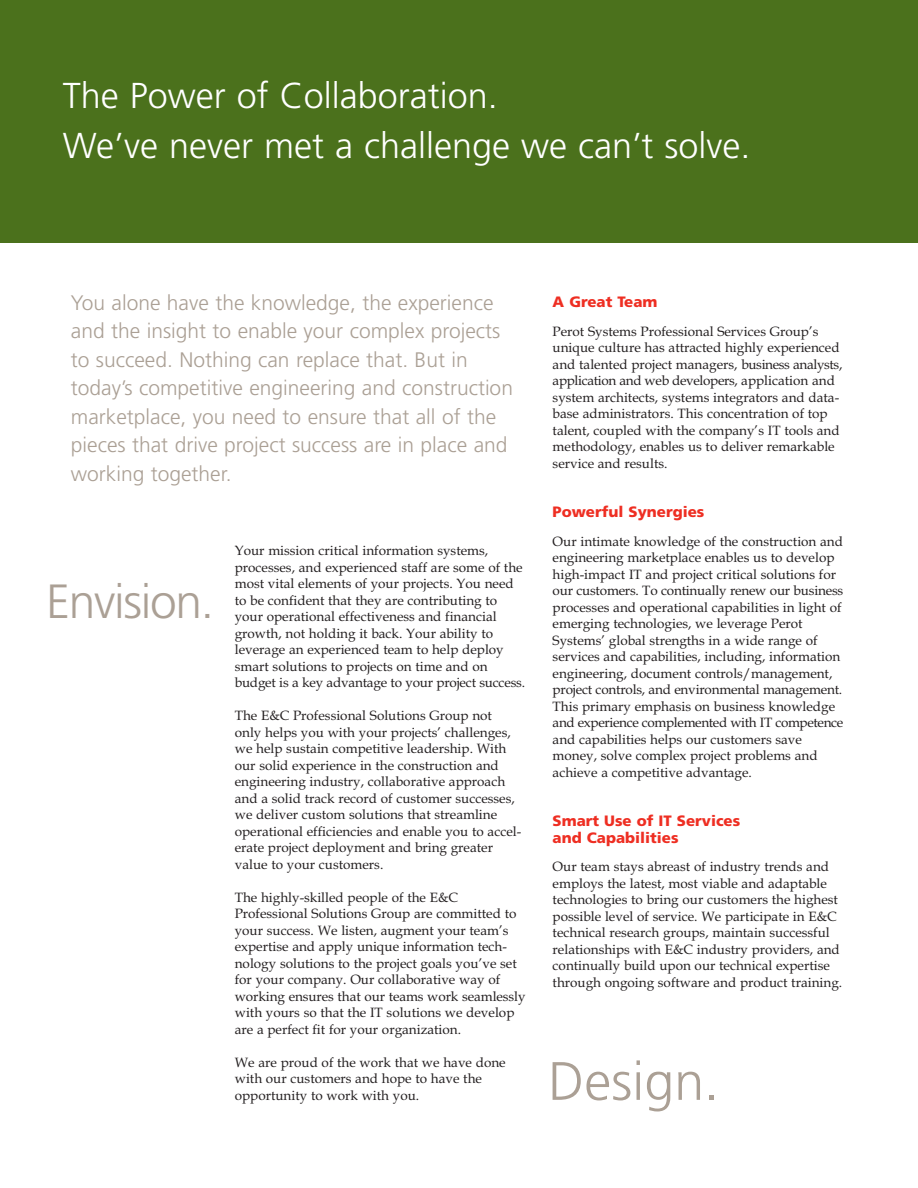
<style>
.page{position:relative;width:918px;height:1188px;background:#fff}
.page>*{position:absolute;margin:0;border:0;box-sizing:border-box;transform-origin:0 0}
.t1{font:300 54px "Frutiger";color:#aba095}
.t2{font:300 48px "Frutiger";letter-spacing:-.03em;color:#aba095}
.t3{font:300 36px/49.5px "Frutiger";color:#fff}
.t4{font:300 21px/28.5px "Frutiger";color:#aba095}
.t5{font:900 15px/16.5px "Frutiger";color:#ee2e22}
.t6{font:13.5px/16.5px "Book Antiqua";color:#231f20}
</style>
<div class="page">
<div style="left:0;top:0;width:918px;height:243px;background:#4b711c"></div>
<h3 class="t3" style="left:63px;top:74px;width:689px">The Power of Collaboration.<br>We’ve never met a challenge we can’t solve.</h3>
<p class="t4" style="left:71px;top:290px;width:444px">You alone have the knowledge, the experience and the insight to enable your complex projects to succeed. Nothing can replace that. But in today’s competitive engineering and construction marketplace, you need to ensure that all of the pieces that drive project success are in place and working together.</p>
<h2 class="t2" style="left:46px;top:582px;width:169px">Envision.</h2>
<p class="t6" style="left:235px;top:544px;width:292px">Your mission critical information systems, processes, and experienced staff are some of the most vital elements of your projects. You need to be confident that they are contributing to your operational effectiveness and financial growth, not holding it back. Your ability to leverage an experienced team to help deploy smart solutions to projects on time and on budget is a key advantage to your project success.</p>
<p class="t6" style="left:235px;top:709px;width:288px">The E&amp;C Professional Solutions Group not only helps you with your projects’ challenges, we help sustain competitive leadership. With our solid experience in the construction and engineering industry, collaborative approach and a solid track record of customer successes, we deliver custom solutions that streamline operational efficiencies and enable you to accel&shy;erate project deployment and bring greater value to your customers.</p>
<p class="t6" style="left:235px;top:890px;width:292px">The highly-skilled people of the E&amp;C Professional Solutions Group are committed to your success. We listen, augment your team’s expertise and apply unique information tech&shy;nology solutions to the project goals you’ve set for your company. Our collaborative way of working ensures that our teams work seamlessly with yours so that the IT solutions we develop are a perfect fit for your organization.</p>
<p class="t6" style="left:235px;top:1055px;width:272px">We are proud of the work that we have done with our customers and hope to have the opportunity to work with you.</p>
<p class="t5" style="left:553px;top:295px;width:106px">A Great Team</p>
<p class="t6" style="left:553px;top:324px;width:291px">Perot Systems Professional Services Group’s unique culture has attracted highly experienced and talented project managers, business analysts, application and web developers, application and system architects, systems integrators and data&shy;base administrators. This concentration of top talent, coupled with the company’s IT tools and methodology, enables us to deliver remarkable service and results.</p>
<p class="t5" style="left:553px;top:505px;width:153px">Powerful Synergies</p>
<p class="t6" style="left:553px;top:534px;width:292px">Our intimate knowledge of the construction and engineering marketplace enables us to develop high-impact IT and project critical solutions for our customers. To continually renew our business processes and operational capabilities in light of emerging technologies, we leverage Perot Systems’ global strengths in a wide range of services and capabilities, including, information engineering, document controls/management, project controls, and environmental management.<br>This primary emphasis on business knowledge and experience complemented with IT competence and capabilities helps our customers save money, solve complex project problems and achieve a competitive advantage.</p>
<p class="t5" style="left:553px;top:814px;width:189px">Smart Use of IT Services and Capabilities</p>
<p class="t6" style="left:553px;top:860px;width:291px">Our team stays abreast of industry trends and employs the latest, most viable and adaptable technologies to bring our customers the highest possible level of service. We participate in E&amp;C technical research groups, maintain successful relationships with E&amp;C industry providers, and continually build upon our technical expertise through ongoing software and product training.</p>
<h1 class="t1" style="left:548px;top:1059px;width:173px">Design.</h1>
</div>
